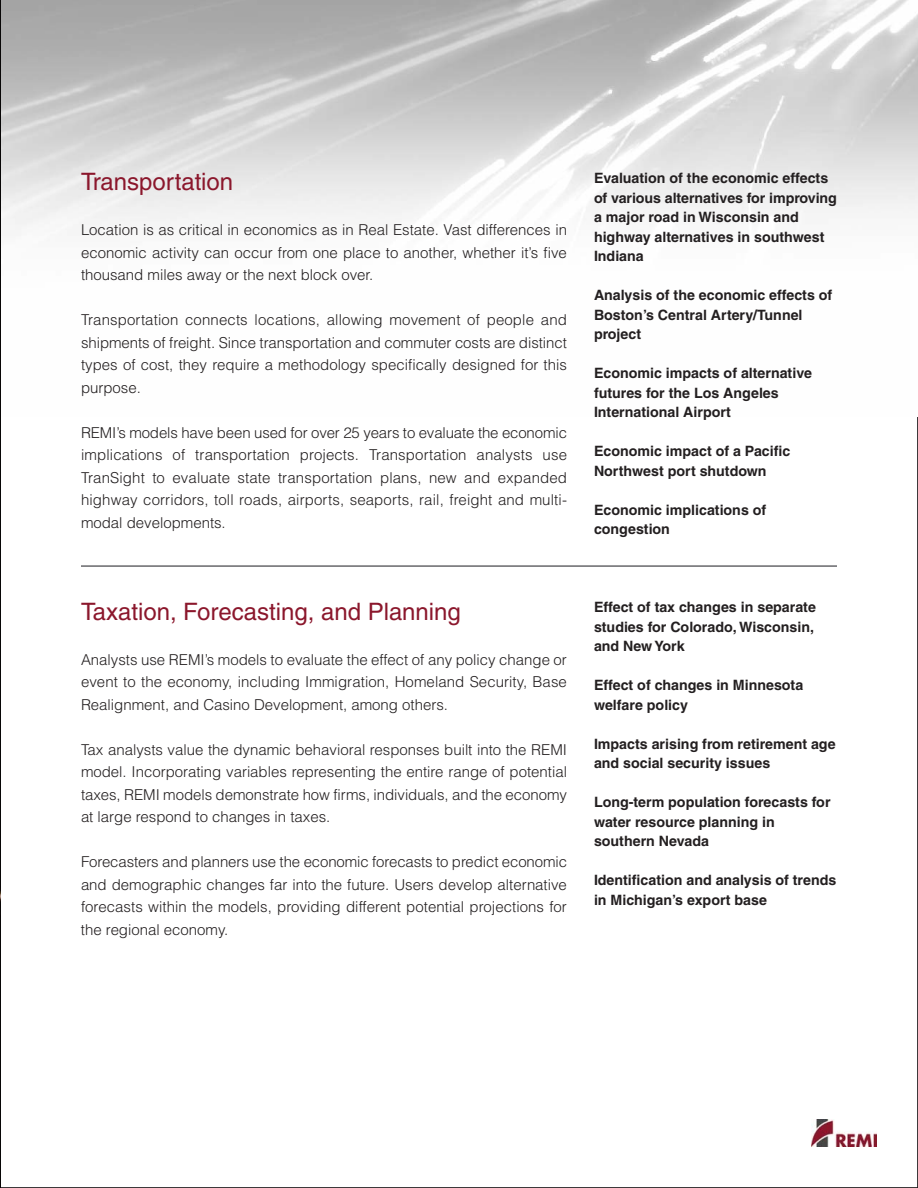
<style>
.page{position:relative;width:918px;height:1188px;background:#fff}
.page>*{position:absolute;margin:0;border:0;box-sizing:border-box;transform-origin:0 0}
.t1{font:24px "Helvetica";color:#8b172c}
.t2{font:300 15px/22.5px "Helvetica";color:#231f20;text-align:justify}
.t3{font:700 14.25px/19.5px "Helvetica";color:#231f20}
</style>
<div class="page">
<img style="left:1px;top:0;width:917px;height:230px">
<img style="left:811px;top:1119px;width:66px;height:27px">
<img style="left:0;top:0;width:1px;height:1188px">
<hr style="left:81px;top:565px;width:756px;height:2px;background:#67686b">
<h1 class="t1" style="left:81px;top:173px;width:154px">Transportation</h1>
<p class="t2" style="left:81px;top:220px;width:488px">Location is as critical in economics as in Real Estate. Vast differences in economic activity can occur from one place to another, whether it’s five thousand miles away or the next block over.</p>
<p class="t2" style="left:81px;top:310px;width:488px">Transportation connects locations, allowing movement of people and shipments of freight. Since transportation and commuter costs are distinct types of cost, they require a methodology specifically designed for this purpose.</p>
<p class="t2" style="left:81px;top:423px;width:488px">REMI’s models have been used for over 25 years to evaluate the economic implications of transportation projects. Transportation analysts use TranSight to evaluate state transportation plans, new and expanded highway corridors, toll roads, airports, seaports, rail, freight and multi&shy;modal developments.</p>
<h1 class="t1" style="left:81px;top:603px;width:381px">Taxation, Forecasting, and Planning</h1>
<p class="t2" style="left:81px;top:650px;width:487px">Analysts use REMI’s models to evaluate the effect of any policy change or event to the economy, including Immigration, Homeland Security, Base Realignment, and Casino Development, among others.</p>
<p class="t2" style="left:81px;top:740px;width:488px">Tax analysts value the dynamic behavioral responses built into the REMI model. Incorporating variables representing the entire range of potential taxes, REMI models demonstrate how firms, individuals, and the economy at large respond to changes in taxes.</p>
<p class="t2" style="left:81px;top:852px;width:488px">Forecasters and planners use the economic forecasts to predict economic and demographic changes far into the future. Users develop alternative forecasts within the models, providing different potential projections for the regional economy.</p>
<p class="t3" style="left:594px;top:170px;width:244px">Evaluation of the economic effects of various alternatives for improving a major road in Wisconsin and highway alternatives in southwest<br>Indiana</p>
<p class="t3" style="left:594px;top:287px;width:240px">Analysis of the economic effects of<br>Boston’s Central Artery/Tunnel project</p>
<p class="t3" style="left:594px;top:365px;width:220px">Economic impacts of alternative futures for the Los Angeles<br>International Airport</p>
<p class="t3" style="left:594px;top:443px;width:198px">Economic impact of a Pacific<br>Northwest port shutdown</p>
<p class="t3" style="left:594px;top:502px;width:174px">Economic implications of congestion</p>
<p class="t3" style="left:594px;top:599px;width:223px">Effect of tax changes in separate studies for Colorado, Wisconsin, and New York</p>
<p class="t3" style="left:594px;top:677px;width:211px">Effect of changes in Minnesota welfare policy</p>
<p class="t3" style="left:594px;top:736px;width:243px">Impacts arising from retirement age and social security issues</p>
<p class="t3" style="left:594px;top:794px;width:238px">Long-term population forecasts for water resource planning in southern Nevada</p>
<p class="t3" style="left:594px;top:872px;width:244px">Identification and analysis of trends in Michigan’s export base</p>
</div>
